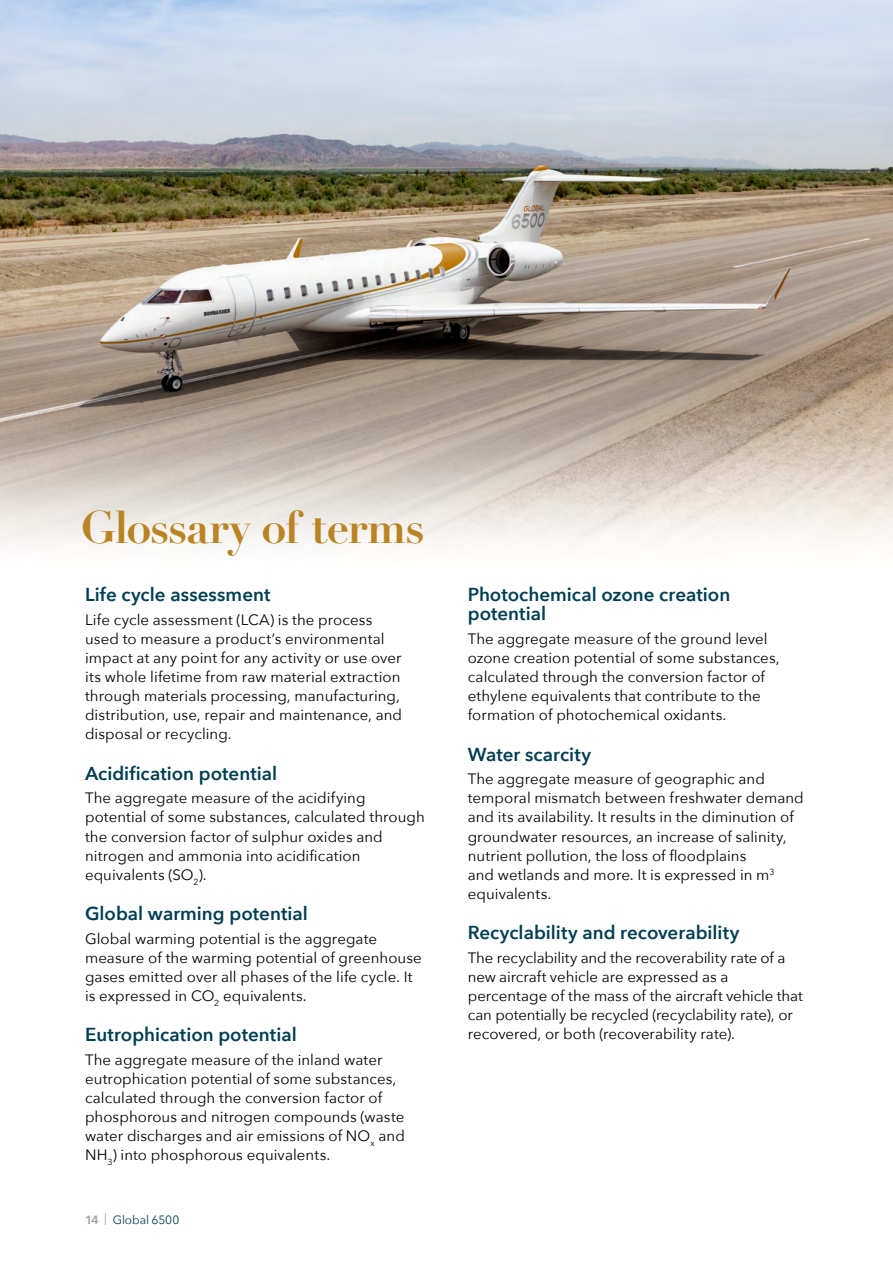
<style>
.page{position:relative;width:893px;height:1263px;background:#fff}
.page>*{position:absolute;margin:0;border:0;box-sizing:border-box;transform-origin:0 0}
.t1{font:700 45px "Didot LT Pro";letter-spacing:-.025em;color:#ba8424}
.t2{font:600 18.75px/19.2px "Avenir Next";color:#003e51}
.t3{font:15px/19.2px "Avenir Next";letter-spacing:.005em;color:#000}
.t4{font:12px "Avenir Next";letter-spacing:-.005em;color:#003e51}
.s1{font-weight:600;color:#9ca1a2}
.s2{color:#9ca1a2}
</style>
<div class="page">
<img style="left:0;top:0;width:893px;height:547px">
<h1 class="t1" style="left:81px;top:499px;width:345px">Glossary of terms</h1>
<p class="t2" style="left:85px;top:585px;width:187px">Life cycle assessment</p>
<p class="t3" style="left:85px;top:609px;width:319px">Life cycle assessment (LCA) is the process used to measure a product’s environmental impact at any point for any activity or use over its whole lifetime from raw material extraction through materials processing, manufacturing, distribution, use, repair and maintenance, and disposal or recycling.</p>
<p class="t2" style="left:85px;top:763px;width:194px">Acidification potential</p>
<p class="t3" style="left:85px;top:788px;width:341px">The aggregate measure of the acidifying potential of some substances, calculated through the conversion factor of sulphur oxides and nitrogen and ammonia into acidification equivalents (SO<sub>2</sub>).</p>
<p class="t2" style="left:85px;top:903px;width:224px">Global warming potential</p>
<p class="t3" style="left:85px;top:928px;width:338px">Global warming potential is the aggregate measure of the warming potential of greenhouse gases emitted over all phases of the life cycle. It is expressed in CO<sub>2</sub> equivalents.</p>
<p class="t2" style="left:85px;top:1025px;width:213px">Eutrophication potential</p>
<p class="t3" style="left:85px;top:1049px;width:321px">The aggregate measure of the inland water eutrophication potential of some substances, calculated through the conversion factor of phosphorous and nitrogen compounds (waste water discharges and air emissions of NO<sub>x</sub> and NH<sub>3</sub>) into phosphorous equivalents.</p>
<p class="t4" style="left:85px;top:1210px;width:96px"><span class="s1">14</span> <span class="s2">|</span> Global 6500</p>
<p class="t2" style="left:468px;top:585px;width:264px">Photochemical ozone creation potential</p>
<p class="t3" style="left:468px;top:628px;width:313px">The aggregate measure of the ground level ozone creation potential of some substances, calculated through the conversion factor of ethylene equivalents that contribute to the formation of photochemical oxidants.</p>
<p class="t2" style="left:468px;top:744px;width:125px">Water scarcity</p>
<p class="t3" style="left:468px;top:769px;width:338px">The aggregate measure of geographic and temporal mismatch between freshwater demand and its availability. It results in the diminution of groundwater resources, an increase of salinity, nutrient pollution, the loss of floodplains<br>and wetlands and more. It is expressed in m<sup>3 </sup>equivalents.</p>
<p class="t2" style="left:468px;top:923px;width:273px">Recyclability and recoverability</p>
<p class="t3" style="left:468px;top:947px;width:337px">The recyclability and the recoverability rate of a new aircraft vehicle are expressed as a percentage of the mass of the aircraft vehicle that can potentially be recycled (recyclability rate), or recovered, or both (recoverability rate).</p>
</div>
